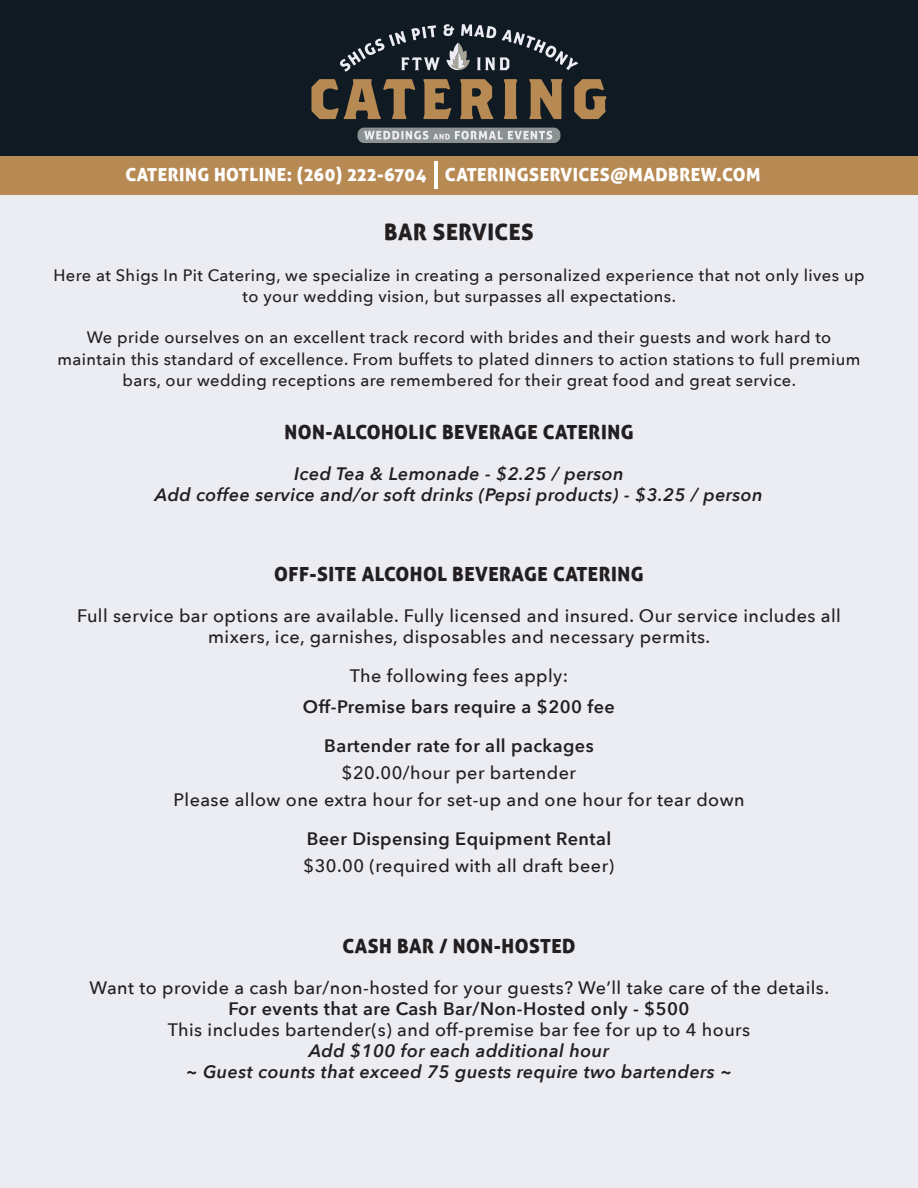
<style>
.page{position:relative;width:918px;height:1188px;background:#ececf3}
.page>*{position:absolute;margin:0;border:0;box-sizing:border-box;transform-origin:0 0}
.t1{font:22.5px "Aller Display";letter-spacing:.025em;color:#231f20}
.t2{font:19.5px "Aller Display";letter-spacing:.025em;color:#231f20}
.t3{font:500 18px/21px "Avenir Next";letter-spacing:.025em;color:#231f20;text-align:center}
.t4{font:italic 600 18px/21px "Avenir Next";letter-spacing:.025em;color:#231f20;text-align:center}
.t5{font:600 18px/39px "Avenir Next";letter-spacing:.025em;color:#231f20;text-align:center}
.t6{font:18px "Aller Display";letter-spacing:.025em;color:#fff}
.t7{font:500 16.5px/21px "Avenir Next";letter-spacing:.025em;color:#231f20;text-align:center}
</style>
<div class="page">
<div style="left:0;top:0;width:918px;height:186px;background:#101a22"></div>
<div style="left:0;top:156px;width:918px;height:39px;background:#b78953"></div>
<hr style="left:435px;top:161px;width:3px;height:28px;background:#fff">
<div style="left:358px;top:128px;width:202px;height:15px;background:#8c9292;border-radius:7px"></div>
<svg style="left:311px;top:79px;width:104px;height:40px"></svg>
<svg style="left:423px;top:79px;width:28px;height:40px"></svg>
<svg style="left:460px;top:79px;width:34px;height:40px"></svg>
<svg style="left:504px;top:79px;width:13px;height:40px"></svg>
<svg style="left:529px;top:79px;width:34px;height:40px"></svg>
<svg style="left:574px;top:79px;width:33px;height:40px"></svg>
<svg style="left:364px;top:131px;width:188px;height:9px"></svg>
<svg style="left:340px;top:24px;width:238px;height:48px"></svg>
<p class="t6" style="left:125px;top:163px;width:637px">CATERING HOTLINE: (260) 222-6704 CATERINGSERVICES@MADBREW.COM</p>
<p class="t1" style="left:384px;top:218px;width:151px">BAR SERVICES</p>
<p class="t7" style="left:53px;top:264px;width:813px">Here at Shigs In Pit Catering, we specialize in creating a personalized experience that not only lives up to your wedding vision, but surpasses all expectations.</p>
<p class="t7" style="left:58px;top:327px;width:805px">We pride ourselves on an excellent track record with brides and their guests and work hard to maintain this standard of excellence. From buffets to plated dinners to action stations to full premium bars, our wedding receptions are remembered for their great food and great service.</p>
<p class="t2" style="left:284px;top:420px;width:351px">NON-ALCOHOLIC BEVERAGE CATERING</p>
<p class="t4" style="left:155px;top:463px;width:609px">Iced Tea &amp; Lemonade - $2.25 / person<br>Add coffee service and/or soft drinks (Pepsi products) - $3.25 / person</p>
<p class="t2" style="left:274px;top:562px;width:371px">OFF-SITE ALCOHOL BEVERAGE CATERING</p>
<p class="t3" style="left:77px;top:604px;width:765px">Full service bar options are available. Fully licensed and insured. Our service includes all mixers, ice, garnishes, disposables and necessary permits.</p>
<p class="t3" style="left:350px;top:664px;width:220px">The following fees apply:</p>
<p class="t5" style="left:303px;top:687px;width:313px">Off-Premise bars require a $200 fee<br>Bartender rate for all packages</p>
<p class="t3" style="left:173px;top:759px;width:573px;line-height:27px">$20.00/hour per bartender<br>Please allow one extra hour for set-up and one hour for tear down</p>
<p class="t5" style="left:307px;top:819px;width:306px">Beer Dispensing Equipment Rental</p>
<p class="t3" style="left:304px;top:855px;width:312px">$30.00 (required with all draft beer)</p>
<p class="t2" style="left:342px;top:934px;width:235px">CASH BAR / NON-HOSTED</p>
<p class="t3" style="left:90px;top:976px;width:741px">Want to provide a cash bar/non-hosted for your guests? We’ll take care of the details.</p>
<p class="t5" style="left:228px;top:988px;width:463px">For events that are Cash Bar/Non-Hosted only - $500</p>
<p class="t3" style="left:168px;top:1018px;width:584px">This includes bartender(s) and off-premise bar fee for up to 4 hours</p>
<p class="t4" style="left:186px;top:1039px;width:548px">Add $100 for each additional hour<br>~ Guest counts that exceed 75 guests require two bartenders ~</p>
</div>
